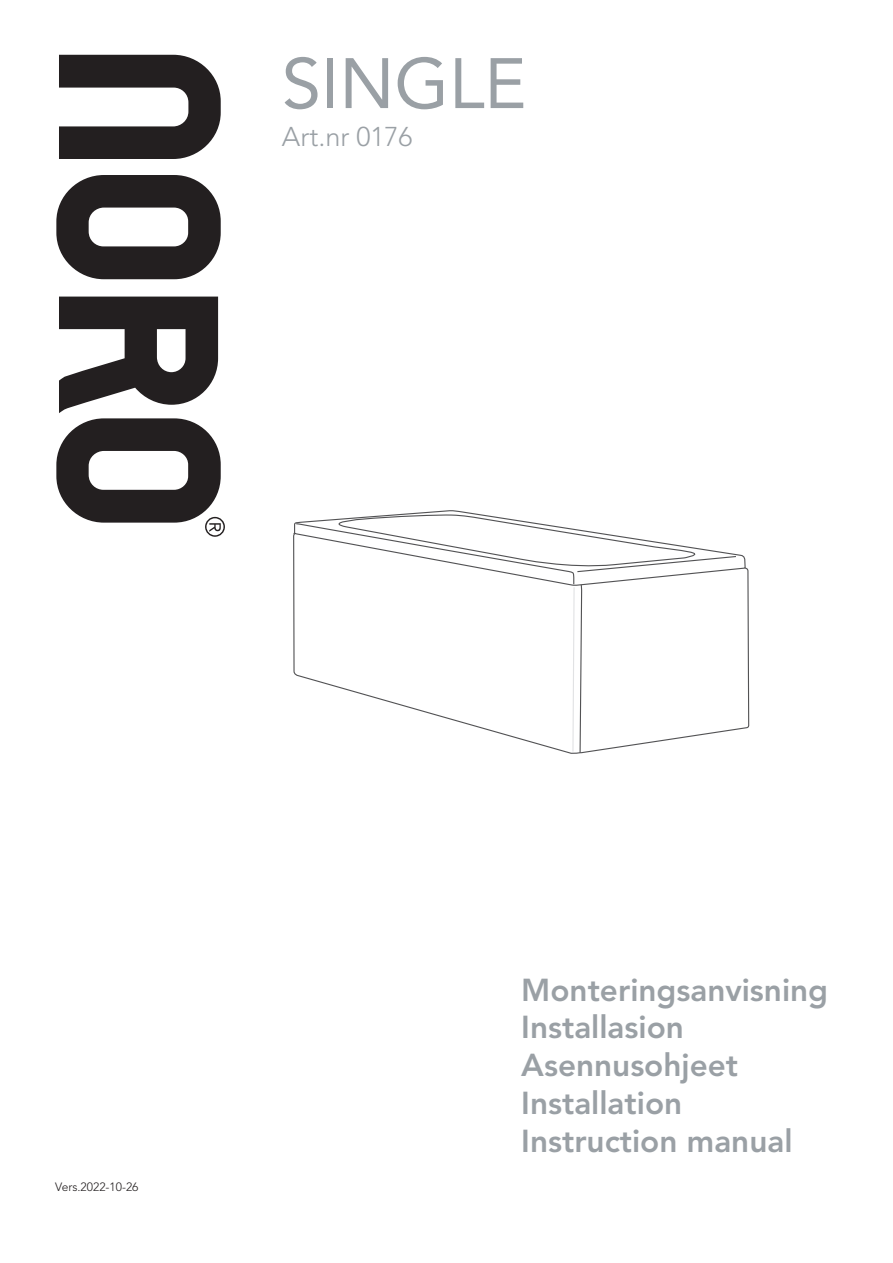
<style>
.page{position:relative;width:893px;height:1263px;background:#fff}
.page>*{position:absolute;margin:0;border:0;box-sizing:border-box;transform-origin:0 0}
.t1{font:70.5px "Avenir LT Std";color:#9aa0a5}
.t2{font:800 31.5px/37.8px "Avenir LT Std";color:#9aa0a5}
.t3{font:300 27px "Avenir LT Std";color:#9aa0a5}
.t4{font:300 12px "Avenir LT Std";color:#231f20}
</style>
<div class="page">
<svg style="left:59px;top:55px;width:162px;height:104px"></svg>
<svg style="left:56px;top:175px;width:165px;height:104px"></svg>
<svg style="left:56px;top:297px;width:169px;height:240px"></svg>
<svg style="left:293px;top:510px;width:453px;height:244px"></svg>
<h1 class="t1" style="left:282px;top:43px;width:246px">SINGLE</h1>
<p class="t3" style="left:282px;top:120px;width:132px">Art.nr 0176</p>
<p class="t4" style="left:55px;top:1180px;width:85px">Vers.2022-10-26</p>
<p class="t2" style="left:521px;top:971px;width:308px">Monteringsanvisning<br>Installasion<br>Asennusohjeet<br>Installation<br>Instruction manual</p>
</div>
